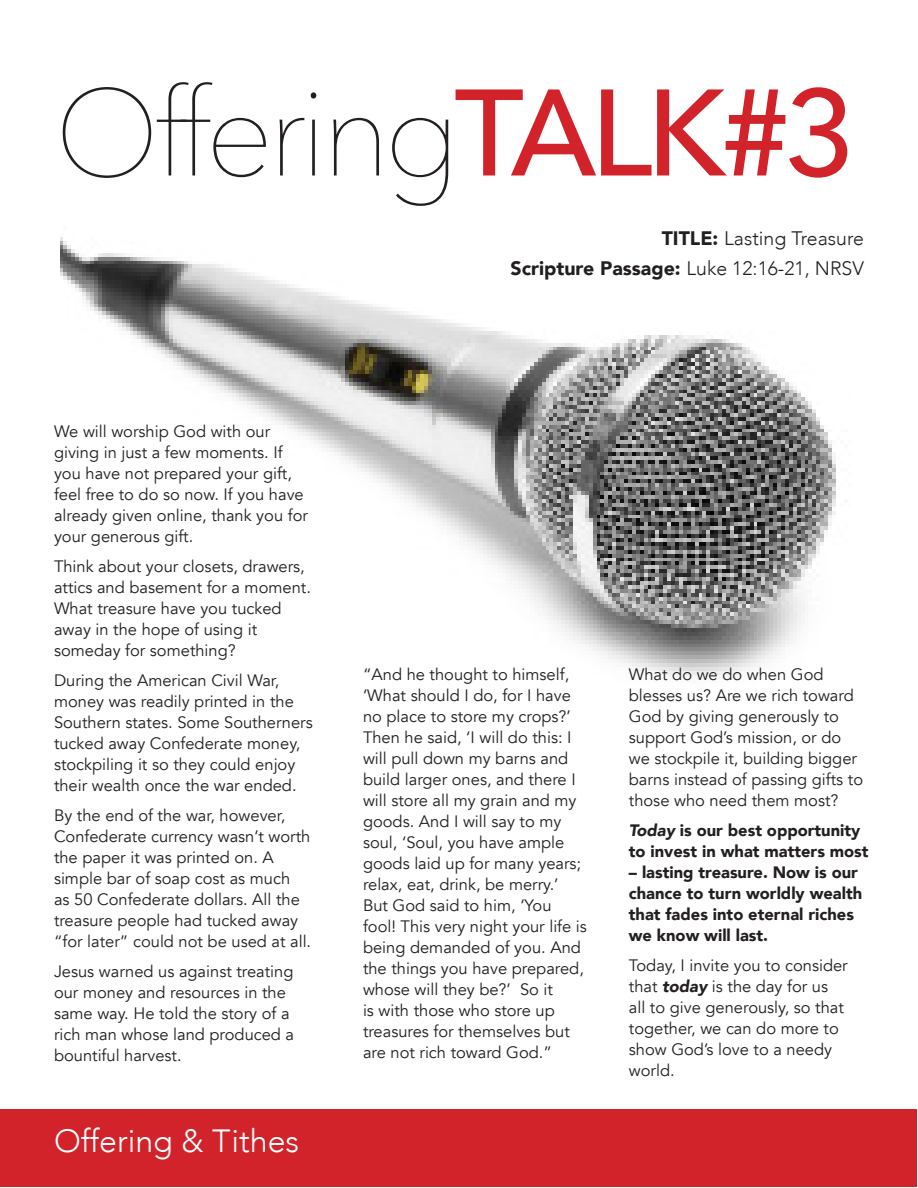
<style>
.page{position:relative;width:918px;height:1188px;background:#fff}
.page>*{position:absolute;margin:0;border:0;box-sizing:border-box;transform-origin:0 0}
.t1{font:200 121.5px "Avenir Next";letter-spacing:-.05em;color:#231f20}
.t2{font:300 32.1px "Avenir";color:#fff}
.t3{font:900 19.5px "Avenir";color:#231f20}
.t4{font:300 19.5px "Avenir";color:#231f20}
.t5{font:16.5px/21px "Avenir";color:#231f20}
.t6{font:900 16.5px/21px "Avenir";color:#231f20}
.s1{font-weight:500;color:#d2232a}
.s2{font-weight:900}
.s3{font-weight:300}
.s4{font-style:italic}
.s5{font-weight:900;font-style:italic}
</style>
<div class="page">
<div style="left:0;top:1109px;width:917px;height:78px;background:#d2232a"></div>
<img style="left:61px;top:237px;width:775px;height:438px">
<p class="t1" style="left:54px;top:31px;width:804px">Offering<span class="s1">TALK#3</span></p>
<p class="t4" style="left:662px;top:226px;width:204px"><span class="s2">TITLE:</span> Lasting Treasure</p>
<p class="t3" style="left:511px;top:251px;width:355px">Scripture Passage: <span class="s3">Luke 12:16-21, NRSV</span></p>
<p class="t5" style="left:54px;top:421px;width:255px">We will worship God with our giving in just a few moments. If you have not prepared your gift, feel free to do so now. If you have already given online, thank you for your generous gift.</p>
<p class="t5" style="left:54px;top:556px;width:258px">Think about your closets, drawers, attics and basement for a moment.<br>What treasure have you tucked away in the hope of using it someday for something?</p>
<p class="t5" style="left:54px;top:670px;width:260px">During the American Civil War, money was readily printed in the<br>Southern states. Some Southerners tucked away Confederate money, stockpiling it so they could enjoy their wealth once the war ended.</p>
<p class="t5" style="left:54px;top:805px;width:259px">By the end of the war, however,<br>Confederate currency wasn’t worth the paper it was printed on. A simple bar of soap cost as much<br>as 50 Confederate dollars. All the treasure people had tucked away “for later” could not be used at all.</p>
<p class="t5" style="left:54px;top:961px;width:242px">Jesus warned us against treating our money and resources in the same way. He told the story of a rich man whose land produced a bountiful harvest.</p>
<h2 class="t2" style="left:54px;top:1122px;width:247px">Offering &amp; Tithes</h2>
<p class="t5" style="left:363px;top:664px;width:225px">“And he thought to himself, ‘What should I do, for I have no place to store my crops?’<br>Then he said, ‘I will do this: I will pull down my barns and build larger ones, and there I will store all my grain and my goods. And I will say to my soul, ‘Soul, you have ample goods laid up for many years; relax, eat, drink, be merry.’<br>But God said to him, ‘You fool! This very night your life is being demanded of you. And the things you have prepared, whose will they be?’ So it<br>is with those who store up treasures for themselves but are not rich toward God.”</p>
<p class="t5" style="left:629px;top:664px;width:236px">What do we do when God blesses us? Are we rich toward<br>God by giving generously to support God’s mission, or do we stockpile it, building bigger barns instead of passing gifts to those who need them most?</p>
<p class="t6" style="left:629px;top:819px;width:241px"><span class="s4">Today</span> is our best opportunity to invest in what matters most</p>
<p class="t6" style="left:629px;top:861px;width:235px">– lasting treasure. Now is our chance to turn worldly wealth that fades into eternal riches we know will last.</p>
<p class="t5" style="left:629px;top:955px;width:220px">Today, I invite you to consider that <span class="s5">today</span> is the day for us all to give generously, so that together, we can do more to show God’s love to a needy world.</p>
</div>
